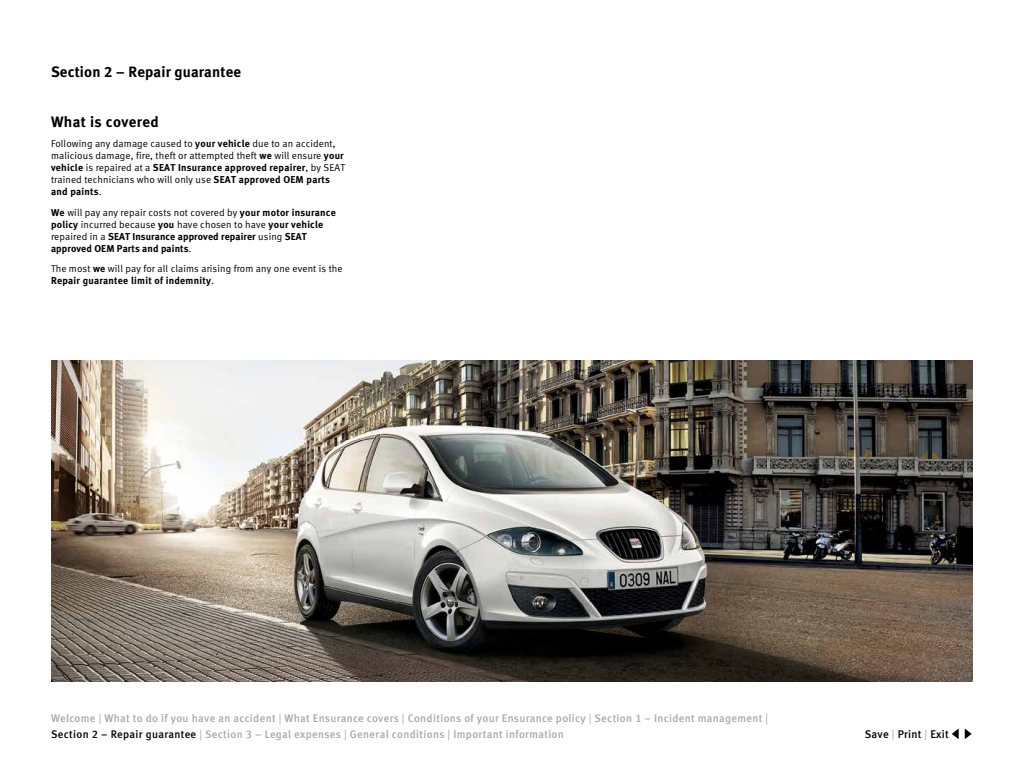
<style>
.page{position:relative;width:1024px;height:769px;background:#fff}
.page>*{position:absolute;margin:0;border:0;box-sizing:border-box;transform-origin:0 0}
.t1{font:700 15px "Seat Meta";letter-spacing:.01em;color:#000}
.t2{font:500 11.2px "Seat Meta";letter-spacing:.025em;color:#000}
.t3{font:500 11px/16px "Seat Meta";letter-spacing:.03em;color:#a7a9ac}
.t4{font:10px/12px "Seat Meta Normal";letter-spacing:.01em;color:#000}
.t5{font:700 10px/12px "Seat Meta";letter-spacing:.025em;color:#000}
.s1{font-family:"Seat Meta";font-weight:700}
.s2{font-family:"Seat Meta Normal";font-weight:400}
.s3{color:#000}
.s4{font-family:"Seat Meta Normal";font-weight:400;color:#a7a9ac}
</style>
<div class="page">
<img style="left:51px;top:360px;width:921px;height:320px">
<svg style="left:964px;top:728px;width:7px;height:10px"></svg>
<svg style="left:951px;top:729px;width:7px;height:9px"></svg>
<h1 class="t1" style="left:51px;top:63px;width:191px">Section 2 – Repair guarantee</h1>
<h1 class="t1" style="left:51px;top:112px;width:109px">What is covered</h1>
<p class="t4" style="left:51px;top:137px;width:294px">Following any damage caused to <span class="s1">your vehicle</span> due to an accident, malicious damage, fire, theft or attempted theft <span class="s1">we</span> will ensure <span class="s1">your</span></p>
<p class="t5" style="left:51px;top:161px;width:295px">vehicle <span class="s2">is repaired at a</span> SEAT Insurance approved repairer<span class="s2">, by SEAT</span></p>
<p class="t4" style="left:51px;top:173px;width:280px">trained technicians who will only use <span class="s1">SEAT approved OEM parts</span></p>
<p class="t5" style="left:51px;top:185px;width:52px">and paints<span class="s2">.</span></p>
<p class="t4" style="left:51px;top:206px;width:286px"><span class="s1">We</span> will pay any repair costs not covered by <span class="s1">your motor insurance policy</span> incurred because <span class="s1">you</span> have chosen to have <span class="s1">your vehicle</span></p>
<p class="t5" style="left:51px;top:230px;width:257px"><span class="s2">repaired in a</span> SEAT Insurance approved repairer <span class="s2">using</span> SEAT approved OEM Parts and paints<span class="s2">.</span></p>
<p class="t4" style="left:51px;top:262px;width:293px">The most <span class="s1">we</span> will pay for all claims arising from any one event is the</p>
<p class="t5" style="left:51px;top:274px;width:164px">Repair guarantee limit of indemnity<span class="s2">.</span></p>
<p class="t3" style="left:51px;top:709px;width:718px">Welcome <span class="s2">|</span> What to do if you have an accident <span class="s2">|</span> What Ensurance covers <span class="s2">|</span> Conditions of your Ensurance policy <span class="s2">|</span> Section 1 – Incident management <span class="s2">|<br></span><span class="s3">Section 2 – Repair guarantee</span> <span class="s2">|</span> Section 3 – Legal expenses <span class="s2">|</span> General conditions <span class="s2">|</span> Important information</p>
<p class="t2" style="left:864px;top:727px;width:85px">Save <span class="s4">|</span> Print <span class="s4">|</span> Exit</p>
</div>
